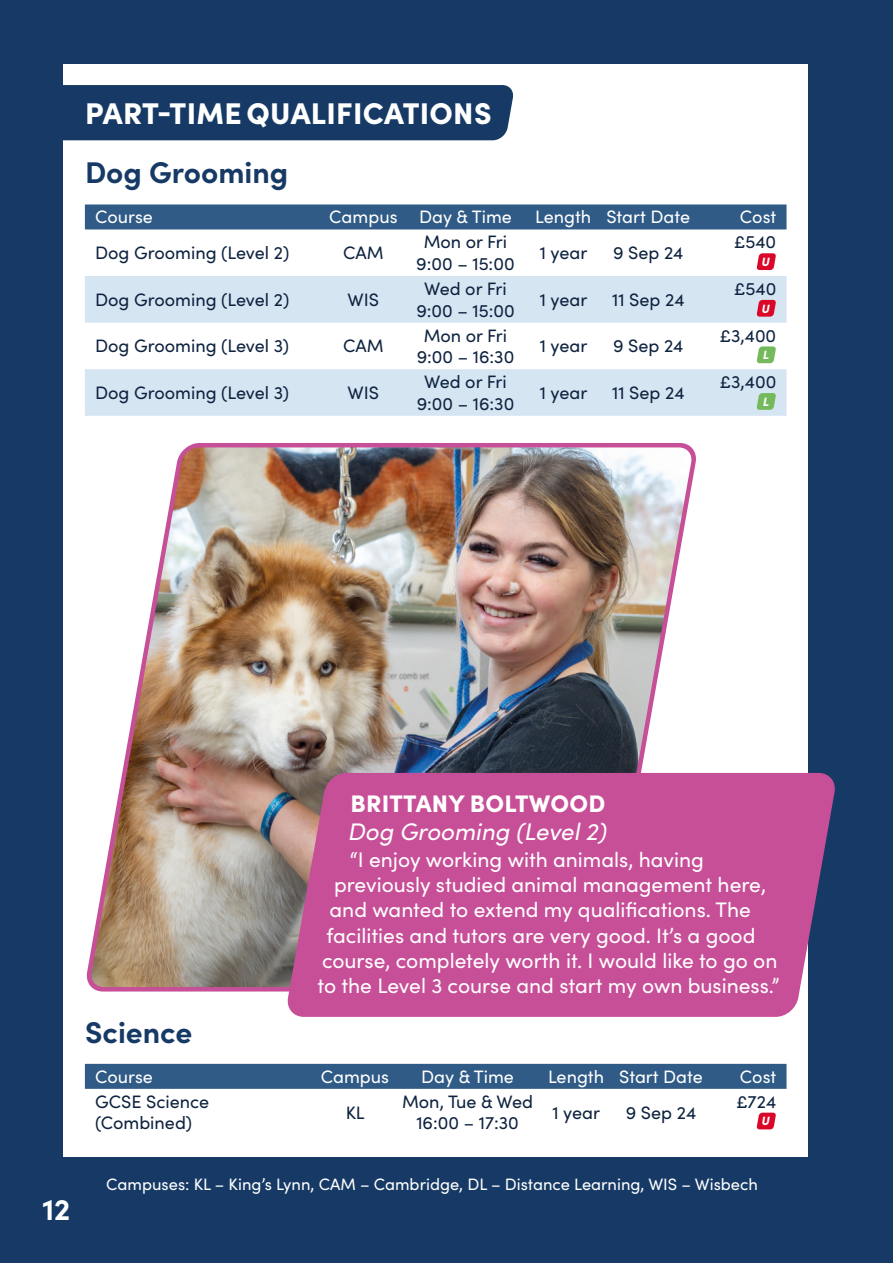
<style>
.page{position:relative;width:893px;height:1263px;background:#163a65}
.page>*{position:absolute;margin:0;border:0;box-sizing:border-box;transform-origin:0 0}
.t1{font:900 30px "Sofia Pro";letter-spacing:.01em;color:#fff}
.t2{font:700 30px "Sofia Pro";color:#163a65}
.t3{font:700 30px "Sofia Pro";color:#fff}
.Subtitle{font:italic 24px "Sofia Pro";color:#fff}
.Subtitle-2{font:900 24px "Sofia Pro";letter-spacing:.01em;color:#fff}
.Indented{font:21px "Sofia Pro";color:#fff}
.t4{font:18px/21.6px "Sofia Pro";color:#0e2340;text-align:center}
.t5{font:18px "Sofia Pro";color:#fff}
.t6{font:16.5px "Sofia Pro";color:#fff}
.Indented-2{font:italic 900 12px "Sofia Pro";color:#fff}
</style>
<div class="page">
<div style="left:64px;top:64px;width:744px;height:1093px;background:#fff"></div>
<div style="left:64px;top:85px;width:450px;height:55px;background:#163a65"></div>
<img style="left:86px;top:443px;width:610px;height:549px">
<svg style="left:282px;top:771px;width:553px;height:246px;background:#be5195"></svg>
<div style="left:85px;top:204px;width:701px;height:25px;background:#2f5b86"></div>
<svg style="left:85px;top:276px;width:701px;height:140px;fill:#d6e5f2"></svg>
<svg style="left:756px;top:253px;width:20px;height:17px"></svg>
<svg style="left:756px;top:300px;width:20px;height:17px"></svg>
<svg style="left:756px;top:346px;width:20px;height:17px"></svg>
<svg style="left:756px;top:393px;width:20px;height:17px"></svg>
<div style="left:85px;top:1064px;width:701px;height:25px;background:#2f5b86"></div>
<svg style="left:756px;top:1113px;width:20px;height:16px"></svg>
<h1 class="t1" style="left:85px;top:90px;width:408px">PART-TIME QUALIFICATIONS</h1>
<p class="t2" style="left:85px;top:150px;width:205px">Dog Grooming</p>
<p class="t5" style="left:95px;top:204px;width:59px">Course</p>
<p class="t5" style="left:329px;top:204px;width:70px">Campus</p>
<p class="t5" style="left:419px;top:204px;width:94px">Day &amp; Time</p>
<p class="t5" style="left:535px;top:204px;width:58px">Length</p>
<p class="t5" style="left:606px;top:204px;width:85px">Start Date</p>
<p class="t5" style="left:740px;top:204px;width:38px">Cost</p>
<p class="t4" style="left:95px;top:241px;width:196px">Dog Grooming (Level 2)</p>
<p class="t4" style="left:343px;top:241px;width:42px">CAM</p>
<p class="t4" style="left:416px;top:230px;width:100px">Mon or Fri<br>9:00 – 15:00</p>
<p class="t4" style="left:540px;top:241px;width:49px">1 year</p>
<p class="t4" style="left:613px;top:241px;width:72px">9 Sep 24</p>
<p class="t4" style="left:734px;top:230px;width:44px">£540</p>
<p class="Indented-2" style="left:761px;top:252px;width:13px">U</p>
<p class="t4" style="left:95px;top:288px;width:196px">Dog Grooming (Level 2)</p>
<p class="t4" style="left:348px;top:288px;width:33px">WIS</p>
<p class="t4" style="left:416px;top:277px;width:100px">Wed or Fri<br>9:00 – 15:00</p>
<p class="t4" style="left:540px;top:288px;width:49px">1 year</p>
<p class="t4" style="left:612px;top:288px;width:74px">11 Sep 24</p>
<p class="t4" style="left:734px;top:277px;width:44px">£540</p>
<p class="Indented-2" style="left:761px;top:299px;width:13px">U</p>
<p class="t4" style="left:95px;top:334px;width:195px">Dog Grooming (Level 3)</p>
<p class="t4" style="left:343px;top:334px;width:42px">CAM</p>
<p class="t4" style="left:417px;top:323px;width:99px">Mon or Fri<br>9:00 – 16:30</p>
<p class="t4" style="left:540px;top:334px;width:49px">1 year</p>
<p class="t4" style="left:613px;top:334px;width:72px">9 Sep 24</p>
<p class="t4" style="left:720px;top:323px;width:58px">£3,400</p>
<p class="Indented-2" style="left:762px;top:345px;width:11px">L</p>
<p class="t4" style="left:95px;top:381px;width:195px">Dog Grooming (Level 3)</p>
<p class="t4" style="left:348px;top:381px;width:33px">WIS</p>
<p class="t4" style="left:417px;top:370px;width:99px">Wed or Fri<br>9:00 – 16:30</p>
<p class="t4" style="left:540px;top:381px;width:49px">1 year</p>
<p class="t4" style="left:612px;top:381px;width:74px">11 Sep 24</p>
<p class="t4" style="left:720px;top:370px;width:58px">£3,400</p>
<p class="Indented-2" style="left:762px;top:392px;width:11px">L</p>
<p class="Subtitle-2" style="left:350px;top:784px;width:256px">BRITTANY BOLTWOOD</p>
<p class="Subtitle" style="left:347px;top:814px;width:260px">Dog Grooming (Level 2)</p>
<p class="t2" style="left:85px;top:1009px;width:109px">Science</p>
<p class="Indented" style="left:350px;top:844px;width:356px">“I enjoy working with animals, having</p>
<p class="Indented" style="left:334px;top:869px;width:434px">previously studied animal management here,</p>
<p class="Indented" style="left:329px;top:895px;width:423px">and wanted to extend my qualifications. The</p>
<p class="Indented" style="left:326px;top:920px;width:430px">facilities and tutors are very good. It’s a good</p>
<p class="Indented" style="left:322px;top:945px;width:457px">course, completely worth it. I would like to go on</p>
<p class="Indented" style="left:317px;top:970px;width:463px">to the Level 3 course and start my own business.”</p>
<p class="t5" style="left:95px;top:1063px;width:59px">Course</p>
<p class="t5" style="left:321px;top:1063px;width:70px">Campus</p>
<p class="t5" style="left:421px;top:1063px;width:94px">Day &amp; Time</p>
<p class="t5" style="left:548px;top:1063px;width:58px">Length</p>
<p class="t5" style="left:619px;top:1063px;width:85px">Start Date</p>
<p class="t5" style="left:740px;top:1063px;width:38px">Cost</p>
<p class="t4" style="left:95px;top:1090px;width:115px;text-align:left">GCSE Science (Combined)</p>
<p class="t4" style="left:346px;top:1100px;width:21px">KL</p>
<p class="t4" style="left:402px;top:1090px;width:132px">Mon, Tue &amp; Wed<br>16:00 – 17:30</p>
<p class="t4" style="left:552px;top:1100px;width:49px">1 year</p>
<p class="t4" style="left:626px;top:1100px;width:72px">9 Sep 24</p>
<p class="t4" style="left:736px;top:1090px;width:41px">£724</p>
<p class="Indented-2" style="left:761px;top:1112px;width:13px">U</p>
<h1 class="t3" style="left:43px;top:1187px;width:29px">12</h1>
<p class="t6" style="left:106px;top:1172px;width:653px">Campuses: KL – King’s Lynn, CAM – Cambridge, DL – Distance Learning, WIS – Wisbech</p>
</div>
